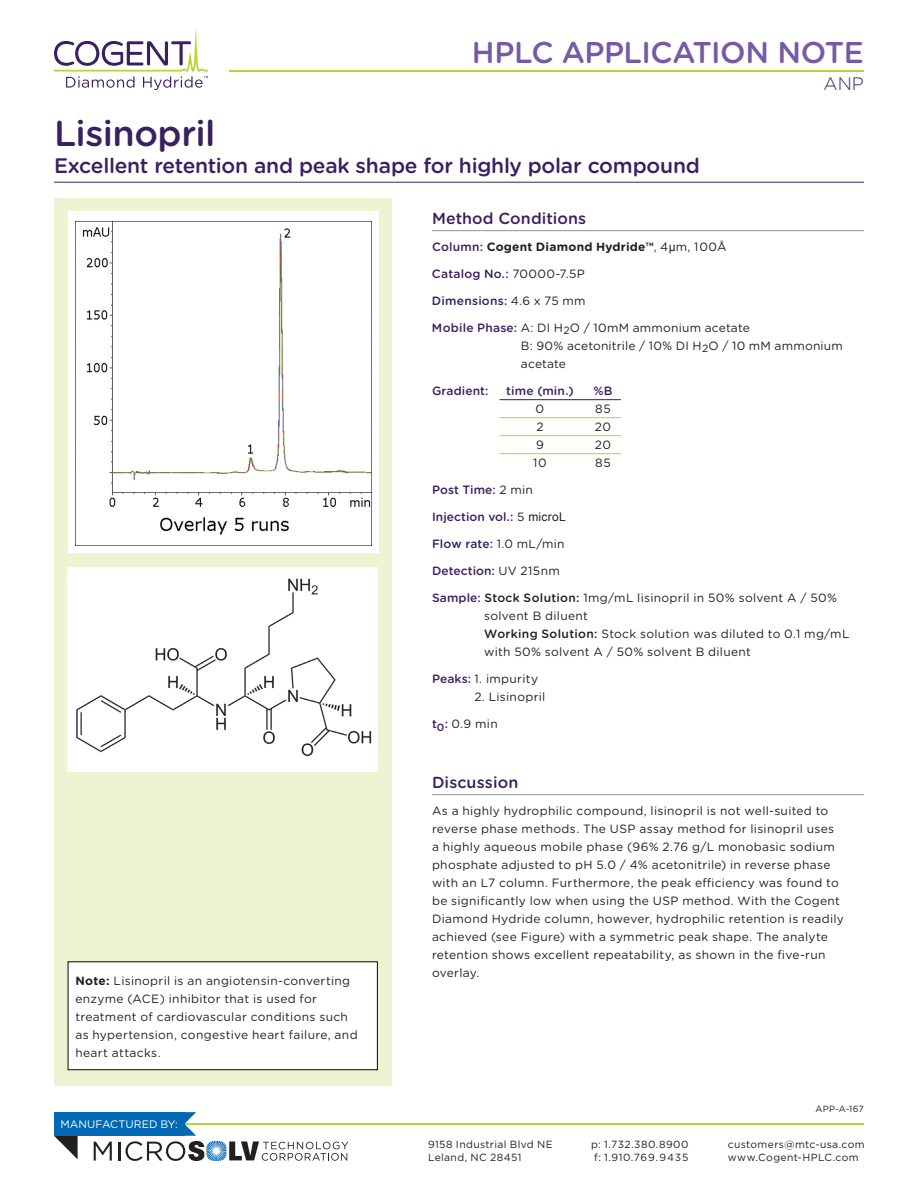
<style>
.page{position:relative;width:918px;height:1188px;background:#fff}
.page>*{position:absolute;margin:0;border:0;box-sizing:border-box;transform-origin:0 0}
.t1{font:500 36px "Gotham Rounded";letter-spacing:-.015em;color:#392060}
.t2{font:500 30px "Gotham Rounded";letter-spacing:-.015em;color:#775aa6}
.t3{font:500 21px "Gotham Rounded";letter-spacing:-.01em;color:#392060}
.t4{font:300 18px "Gotham Rounded";color:#392060}
.t5{font:500 16.05px "Gotham Rounded";letter-spacing:.005em;color:#392060}
.t6{font:12px/18px "Gotham Rounded";letter-spacing:.025em;color:#231f20}
.t7{font:500 12px "Gotham Rounded";letter-spacing:.01em;color:#392060}
.t8{font:700 12px "Gotham Rounded";letter-spacing:.015em;color:#231f20}
.t9{font:10.8px "Gotham";color:#fff}
.t10{font:10.35px/12.5px "Gotham";letter-spacing:.035em;color:#231f20}
.t11{font:9px "Gotham Rounded";letter-spacing:.015em;color:#231f20}
.s1{font-weight:500;color:#392060}
.s2{font-weight:400}
.s3{font-family:"Arial";font-weight:400}
.s4{font-weight:400;color:#231f20}
.s5{font-family:"Arial";font-weight:400;color:#231f20}
.s6{font-weight:500}
.s7{font-weight:700}
</style>
<div class="page">
<div style="left:54px;top:198px;width:338px;height:887px;background:#edf4d4"></div>
<hr style="left:54px;top:182px;width:810px;height:1px;background:#392060">
<hr style="left:432px;top:230px;width:432px;height:1px;background:#939598">
<hr style="left:500px;top:399px;width:121px;height:1px;background:#392060">
<hr style="left:500px;top:417px;width:121px;height:1px;background:#b8d432">
<hr style="left:500px;top:435px;width:121px;height:1px;background:#b8d432">
<hr style="left:500px;top:453px;width:121px;height:1px;background:#b8d432">
<hr style="left:432px;top:794px;width:432px;height:1px;background:#939598">
<hr style="left:159px;top:1123px;width:705px;height:2px;background:#b8d432">
<svg style="left:54px;top:1136px;width:24px;height:23px"></svg>
<div style="left:54px;top:1112px;width:130px;height:24px;background:#0168b3"></div>
<svg style="left:94px;top:1142px;width:18px;height:19px"></svg>
<svg style="left:118px;top:1112px;width:230px;height:49px"></svg>
<div style="left:68px;top:962px;width:309px;height:108px;background:#fff"></div>
<div style="left:67px;top:961px;width:311px;height:109px;border:1px solid #231f20"></div>
<div style="left:68px;top:212px;width:311px;height:342px;background:#fff"></div>
<hr style="left:229px;top:70px;width:635px;height:2px;background:#b8d432">
<svg style="left:54px;top:27px;width:154px;height:63px"></svg>
<div style="left:68px;top:567px;width:310px;height:204px;background:#fff"></div>
<img style="left:75px;top:221px;width:296px;height:324px">
<img style="left:76px;top:578px;width:296px;height:179px">
<h2 class="t2" style="left:472px;top:31px;width:393px">HPLC APPLICATION NOTE</h2>
<h3 class="t4" style="left:824px;top:72px;width:42px">ANP</h3>
<h1 class="t1" style="left:54px;top:107px;width:163px">Lisinopril</h1>
<h3 class="t3" style="left:54px;top:150px;width:648px">Excellent retention and peak shape for highly polar compound</h3>
<h3 class="t5" style="left:432px;top:207px;width:156px">Method Conditions</h3>
<p class="t8" style="left:432px;top:238px;width:296px"><span class="s1">Column:</span> Cogent Diamond Hydride™<span class="s2">, 4</span><span class="s3">µ</span><span class="s2">m, 1 00Å</span></p>
<p class="t7" style="left:432px;top:265px;width:154px">Catalog No.: <span class="s4">70000-7.5P</span></p>
<p class="t7" style="left:432px;top:292px;width:155px">Dimensions: <span class="s4">4.6 x 75 mm</span></p>
<p class="t6" style="left:521px;top:319px;width:324px;text-indent:-89px"><span class="s1">Mobile Phase:</span> A: DI H<sub>2</sub>O / 10mM ammonium acetate<br>B: 90% acetonitrile / 10% DI H<sub>2</sub>O / 10 mM ammonium acetate</p>
<p class="t7" style="left:432px;top:382px;width:58px">Gradient:</p>
<p class="t7" style="left:506px;top:382px;width:69px">time (min.)</p>
<p class="t7" style="left:593px;top:382px;width:21px">%B</p>
<p class="t6" style="left:536px;top:400px;width:10px">0</p>
<p class="t6" style="left:595px;top:400px;width:17px">85</p>
<p class="t6" style="left:536px;top:418px;width:9px">2</p>
<p class="t6" style="left:595px;top:418px;width:18px">20</p>
<p class="t6" style="left:536px;top:436px;width:9px">9</p>
<p class="t6" style="left:595px;top:436px;width:18px">20</p>
<p class="t6" style="left:533px;top:454px;width:15px">10</p>
<p class="t6" style="left:595px;top:454px;width:17px">85</p>
<p class="t7" style="left:432px;top:481px;width:103px">Post Time: <span class="s4">2 min</span></p>
<p class="t7" style="left:432px;top:508px;width:135px">Injection vol.: <span class="s4">5</span> <span class="s5">microL</span></p>
<p class="t7" style="left:432px;top:535px;width:134px">Flow rate: <span class="s4">1.0 mL/min</span></p>
<p class="t7" style="left:432px;top:562px;width:129px">Detection: <span class="s4">UV 215nm</span></p>
<p class="t6" style="left:484px;top:589px;width:367px;text-indent:-52px"><span class="s1">Sample:</span> <span class="s6">Stock Solution:</span> 1mg/mL lisinopril in 50% solvent A / 50% solvent B diluent<br><span class="s6">Working Solution:</span> Stock solution was diluted to 0.1 mg/mL with 50% solvent A / 50% solvent B diluent</p>
<p class="t6" style="left:432px;top:670px;width:108px"><span class="s1">Peaks:</span> 1. impurity</p>
<p class="t6" style="left:474px;top:688px;width:73px">2. Lisinopril</p>
<p class="t6" style="left:432px;top:715px;width:67px"><span class="s1">t</span><sub>0</sub><span class="s1">:</span> 0.9 min</p>
<p class="t6" style="left:75px;top:971px;width:284px"><span class="s7">Note:</span> Lisinopril is an angiotensin-converting enzyme (ACE) inhibitor that is used for treatment of cardiovascular conditions such as hypertension, congestive heart failure, and heart attacks.</p>
<p class="t9" style="left:60px;top:1118px;width:119px">manufactured by:</p>
<h3 class="t5" style="left:432px;top:771px;width:88px">Discussion</h3>
<p class="t6" style="left:432px;top:802px;width:413px">As a highly hydrophilic compound, lisinopril is not well-suited to reverse phase methods. The USP assay method for lisinopril uses a highly aqueous mobile phase (96% 2.76 g/L monobasic sodium phosphate adjusted to pH 5.0 / 4% acetonitrile) in reverse phase with an L7 column. Furthermore, the peak efficiency was found to be significantly low when using the USP method. With the Cogent Diamond Hydride column, however, hydrophilic retention is readily achieved (see Figure) with a symmetric peak shape. The analyte retention shows excellent repeatability, as shown in the five-run overlay.</p>
<p class="t11" style="left:816px;top:1102px;width:50px">APP-A-167</p>
<p class="t10" style="left:428px;top:1138px;width:117px">9158 Industrial B lvd NE<br>Leland, NC 28451</p>
<p class="t10" style="left:591px;top:1138px;width:99px">p: 1.732.380.8900 f: 1.910.769.9435</p>
<p class="t10" style="left:728px;top:1138px;width:138px">customers@mtc-usa.com www.Cogent-HPLC.com</p>
</div>
